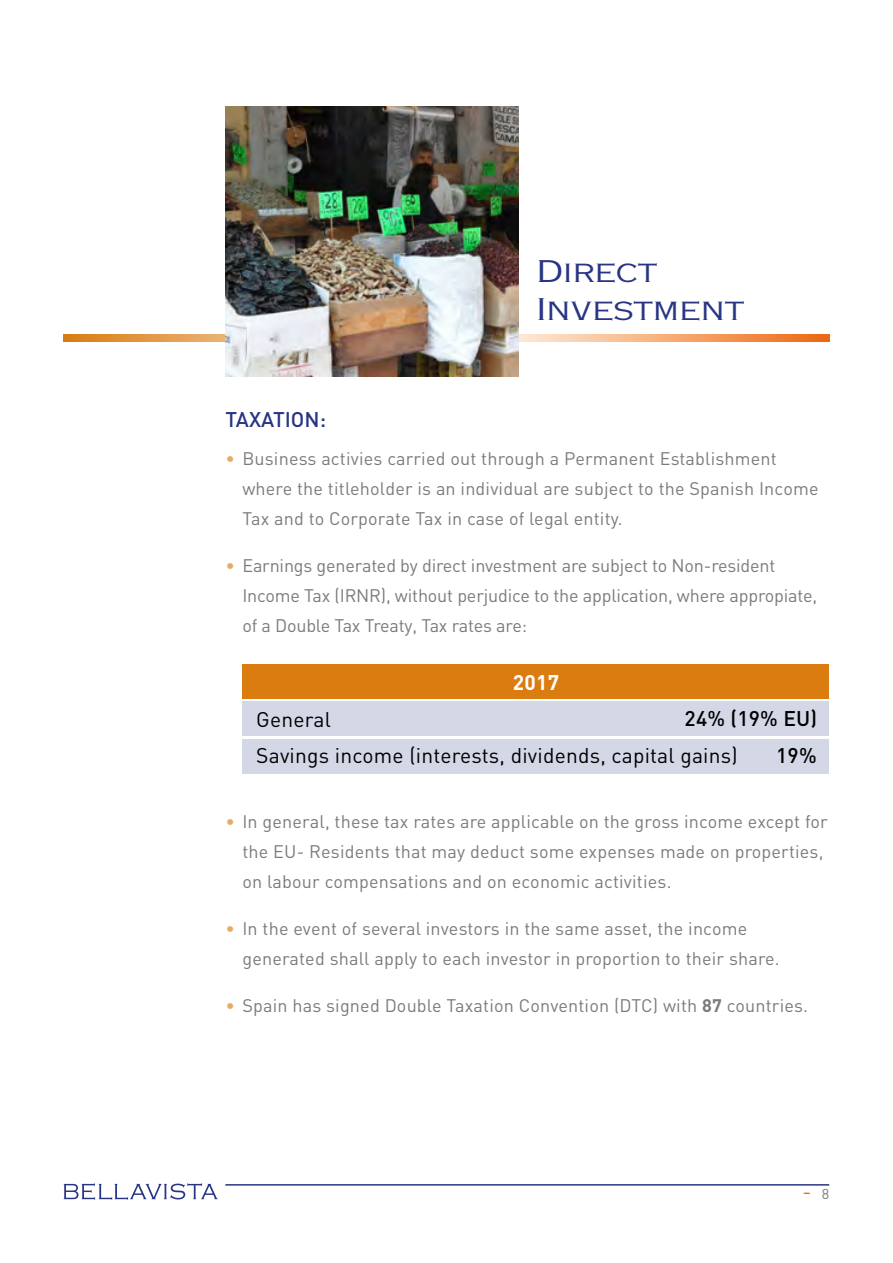
<style>
.page{position:relative;width:893px;height:1263px;background:#fff}
.page>*{position:absolute;margin:0;border:0;box-sizing:border-box;transform-origin:0 0}
.Tít{font:30px/37.5px "Copperplate Gothic Std 29 AB";letter-spacing:-.02em;color:#283583;scale:1.35 1}
.Text{font:21px "DIN";letter-spacing:.01em;color:#000}
.Text-2{font:500 21px "DIN";letter-spacing:.01em;color:#000}
.Tit1{font:500 21px "DIN";color:#283583}
.Text-3{font:700 21px "DIN";color:#fff}
.t1{font:21px "DIN";color:#da7c0f}
.Text-4{font:18px/30px "DIN";letter-spacing:.01em;color:#7c7b7b}
.Text-5{font:18px/30px "DIN";letter-spacing:-.01em;color:#7c7b7b}
.s1{color:#e8ab66}
.s2{font-weight:700}
.s3{font-size:14.25px;color:#7c7b7b}
</style>
<div class="page">
<svg style="left:64px;top:1183px;width:154px;height:17px"></svg>
<hr style="left:225px;top:1184px;width:604px;height:1px;background:#283583">
<svg style="left:64px;top:334px;width:765px;height:8px;background:#eea362"></svg>
<div style="left:242px;top:665px;width:587px;height:34px;background:#da7c0f"></div>
<div style="left:242px;top:702px;width:587px;height:34px;background:#d4d7e6"></div>
<div style="left:242px;top:739px;width:587px;height:34px;background:#d4d7e6"></div>
<img style="left:225px;top:106px;width:294px;height:270px">
<p class="Tít" style="left:536px;top:253px;width:156px">Direct<br>Investment</p>
<p class="Tit1" style="left:225px;top:406px;width:102px">TAXATION:</p>
<p class="Text-4" style="left:242px;top:444px;width:578px;text-indent:-17px"><span class="s1">•</span> Business activies carried out through a Permanent Establishment where the titleholder is an individual are subject to the Spanish Income<br>Tax and to Corporate Tax in case of legal entity.</p>
<p class="Text-5" style="left:242px;top:551px;width:576px;text-indent:-17px"><span class="s1">•</span> Earnings generated by direct investment are subject to Non-resident<br>Income Tax (IRNR), without perjudice to the application, where appropiate, of a Double Tax Treaty, Tax rates are:</p>
<p class="Text-3" style="left:513px;top:669px;width:48px">2017</p>
<p class="Text-2" style="left:685px;top:705px;width:134px">24% (19% EU)</p>
<p class="Text-2" style="left:776px;top:742px;width:42px">19%</p>
<p class="Text" style="left:256px;top:706px;width:76px">General</p>
<p class="Text" style="left:256px;top:742px;width:483px">Savings income (interests, dividends, capital gains)</p>
<p class="Text-4" style="left:242px;top:806px;width:587px;text-indent:-17px"><span class="s1">•</span> In general, these tax rates are applicable on the gross income except for the EU- Residents that may deduct some expenses made on properties, on labour compensations and on economic activities.</p>
<p class="Text-4" style="left:242px;top:913px;width:539px;text-indent:-17px"><span class="s1">•</span> In the event of several investors in the same asset, the income generated shall apply to each investor in proportion to their share.</p>
<p class="Text-4" style="left:225px;top:990px;width:584px"><span class="s1">•</span> Spain has signed Double Taxation Convention (DTC) with <span class="s2">87</span> countries.</p>
<p class="t1" style="left:802px;top:1178px;width:28px">- <span class="s3">8</span></p>
</div>
